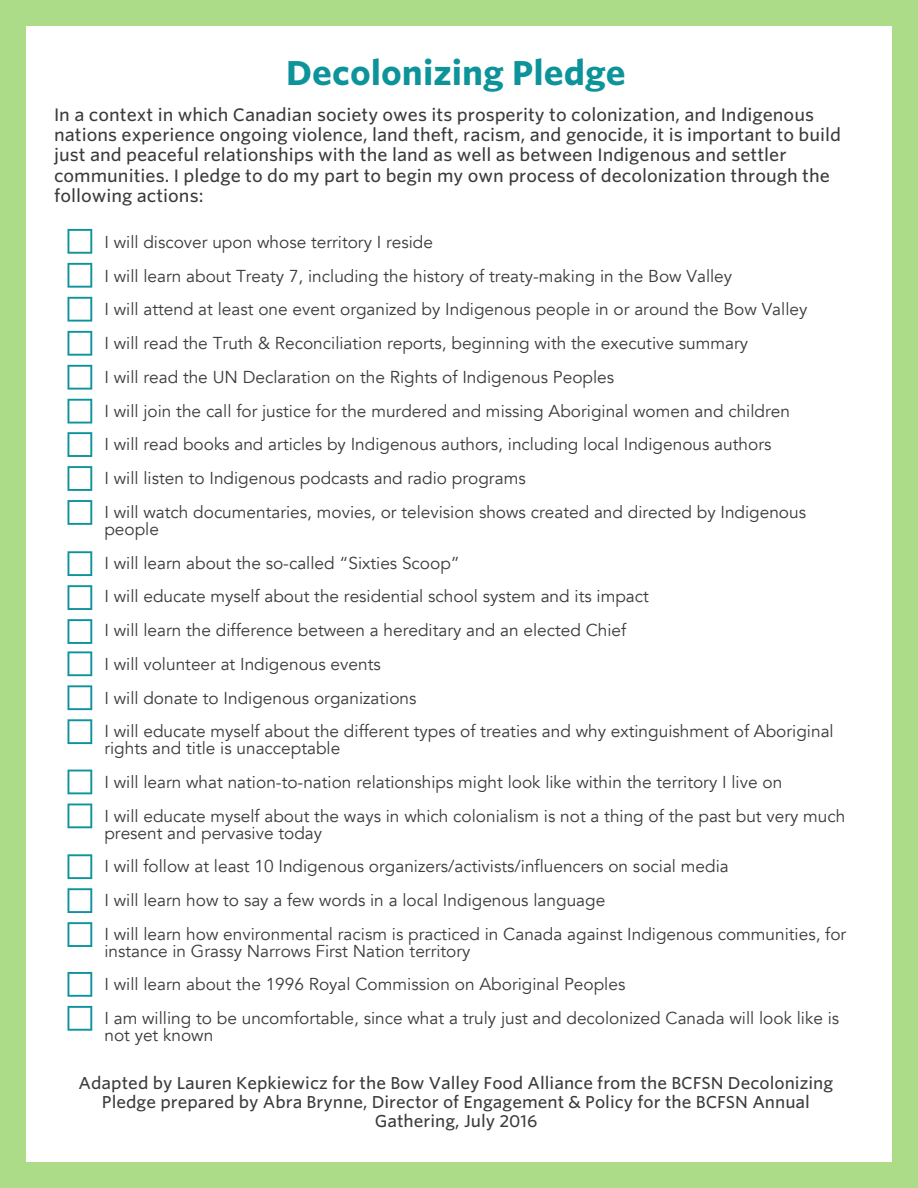
<style>
.page{position:relative;width:918px;height:1188px;background:#fff}
.page>*{position:absolute;margin:0;border:0;box-sizing:border-box;transform-origin:0 0}
.t1{font:700 33px "Whitney S Sm";color:#0d939a}
.t2{font:17.25px/16.8px "Avenir";color:#3b3b3a}
.t3{font:500 17.25px/20.2px "Whitney S Sm";color:#3b3b3a}
.t4{font:500 16.5px/19.2px "Whitney S Sm";color:#3b3b3a;text-align:center}
</style>
<div class="page">
<svg style="left:68px;top:229px;width:24px;height:25px"></svg>
<svg style="left:68px;top:263px;width:24px;height:25px"></svg>
<svg style="left:68px;top:297px;width:24px;height:25px"></svg>
<svg style="left:68px;top:331px;width:24px;height:25px"></svg>
<svg style="left:68px;top:365px;width:24px;height:25px"></svg>
<svg style="left:68px;top:399px;width:24px;height:25px"></svg>
<svg style="left:68px;top:432px;width:24px;height:25px"></svg>
<svg style="left:68px;top:466px;width:24px;height:25px"></svg>
<svg style="left:68px;top:500px;width:24px;height:25px"></svg>
<svg style="left:68px;top:551px;width:24px;height:25px"></svg>
<svg style="left:68px;top:585px;width:24px;height:25px"></svg>
<svg style="left:68px;top:619px;width:24px;height:25px"></svg>
<svg style="left:68px;top:651px;width:24px;height:25px"></svg>
<svg style="left:68px;top:685px;width:24px;height:25px"></svg>
<svg style="left:68px;top:719px;width:24px;height:25px"></svg>
<svg style="left:68px;top:770px;width:24px;height:24px"></svg>
<svg style="left:68px;top:804px;width:24px;height:24px"></svg>
<svg style="left:68px;top:854px;width:24px;height:25px"></svg>
<svg style="left:68px;top:888px;width:24px;height:25px"></svg>
<svg style="left:68px;top:922px;width:24px;height:25px"></svg>
<svg style="left:68px;top:972px;width:24px;height:25px"></svg>
<svg style="left:68px;top:1006px;width:24px;height:25px"></svg>
<div style="left:0;top:1162px;width:918px;height:26px;background:#acdc88"></div>
<div style="left:0;top:0;width:918px;height:26px;background:#acdc88"></div>
<div style="left:0;top:0;width:26px;height:1188px;background:#acdc88"></div>
<div style="left:892px;top:0;width:26px;height:1188px;background:#acdc88"></div>
<p class="t1" style="left:286px;top:53px;width:341px">Decolonizing Pledge</p>
<p class="t3" style="left:54px;top:105px;width:789px">In a context in which Canadian society owes its prosperity to colonization, and Indigenous nations experience ongoing violence, land theft, racism, and genocide, it is important to build just and peaceful relationships with the land as well as between Indigenous and settler communities. I pledge to do my part to begin my own process of decolonization through the following actions:</p>
<p class="t2" style="left:104px;top:234px;width:330px">I will discover upon whose territory I reside</p>
<p class="t2" style="left:104px;top:268px;width:629px">I will learn about Treaty 7, including the history of treaty-making in the Bow Valley</p>
<p class="t2" style="left:104px;top:302px;width:705px">I will attend at least one event organized by Indigenous people in or around the Bow Valley</p>
<p class="t2" style="left:104px;top:335px;width:645px">I will read the Truth &amp; Reconciliation reports, beginning with the executive summary</p>
<p class="t2" style="left:104px;top:369px;width:511px">I will read the UN Declaration on the Rights of Indigenous Peoples</p>
<p class="t2" style="left:104px;top:403px;width:687px">I will join the call for justice for the murdered and missing Aboriginal women and children</p>
<p class="t2" style="left:104px;top:437px;width:669px">I will read books and articles by Indigenous authors, including local Indigenous authors</p>
<p class="t2" style="left:104px;top:470px;width:423px">I will listen to Indigenous podcasts and radio programs</p>
<p class="t2" style="left:104px;top:504px;width:703px">I will watch documentaries, movies, or television shows created and directed by Indigenous people</p>
<p class="t2" style="left:104px;top:555px;width:357px">I will learn about the so-called “Sixties Scoop”</p>
<p class="t2" style="left:104px;top:588px;width:546px">I will educate myself about the residential school system and its impact</p>
<p class="t2" style="left:104px;top:622px;width:523px">I will learn the difference between a hereditary and an elected Chief</p>
<p class="t2" style="left:104px;top:656px;width:278px">I will volunteer at Indigenous events</p>
<p class="t2" style="left:104px;top:690px;width:314px">I will donate to Indigenous organizations</p>
<p class="t2" style="left:104px;top:723px;width:731px">I will educate myself about the different types of treaties and why extinguishment of Aboriginal rights and title is unacceptable</p>
<p class="t2" style="left:104px;top:774px;width:679px">I will learn what nation-to-nation relationships might look like within the territory I live on</p>
<p class="t2" style="left:104px;top:808px;width:742px">I will educate myself about the ways in which colonialism is not a thing of the past but very much present and pervasive today</p>
<p class="t2" style="left:104px;top:858px;width:626px">I will follow at least 10 Indigenous organizers/activists/influencers on social media</p>
<p class="t2" style="left:104px;top:892px;width:502px">I will learn how to say a few words in a local Indigenous language</p>
<p class="t2" style="left:104px;top:926px;width:743px">I will learn how environmental racism is practiced in Canada against Indigenous communities, for instance in Grassy Narrows First Nation territory</p>
<p class="t2" style="left:104px;top:977px;width:522px">I will learn about the 1996 Royal Commission on Aboriginal Peoples</p>
<p class="t2" style="left:104px;top:1010px;width:736px">I am willing to be uncomfortable, since what a truly just and decolonized Canada will look like is not yet known</p>
<p class="t4" style="left:79px;top:1074px;width:756px">Adapted by Lauren Kepkiewicz for the Bow Valley Food Alliance from the BCFSN Decolonizing<br>Pledge prepared by Abra Brynne, Director of Engagement &amp; Policy for the BCFSN Annual<br>Gathering, July 2016</p>
</div>
